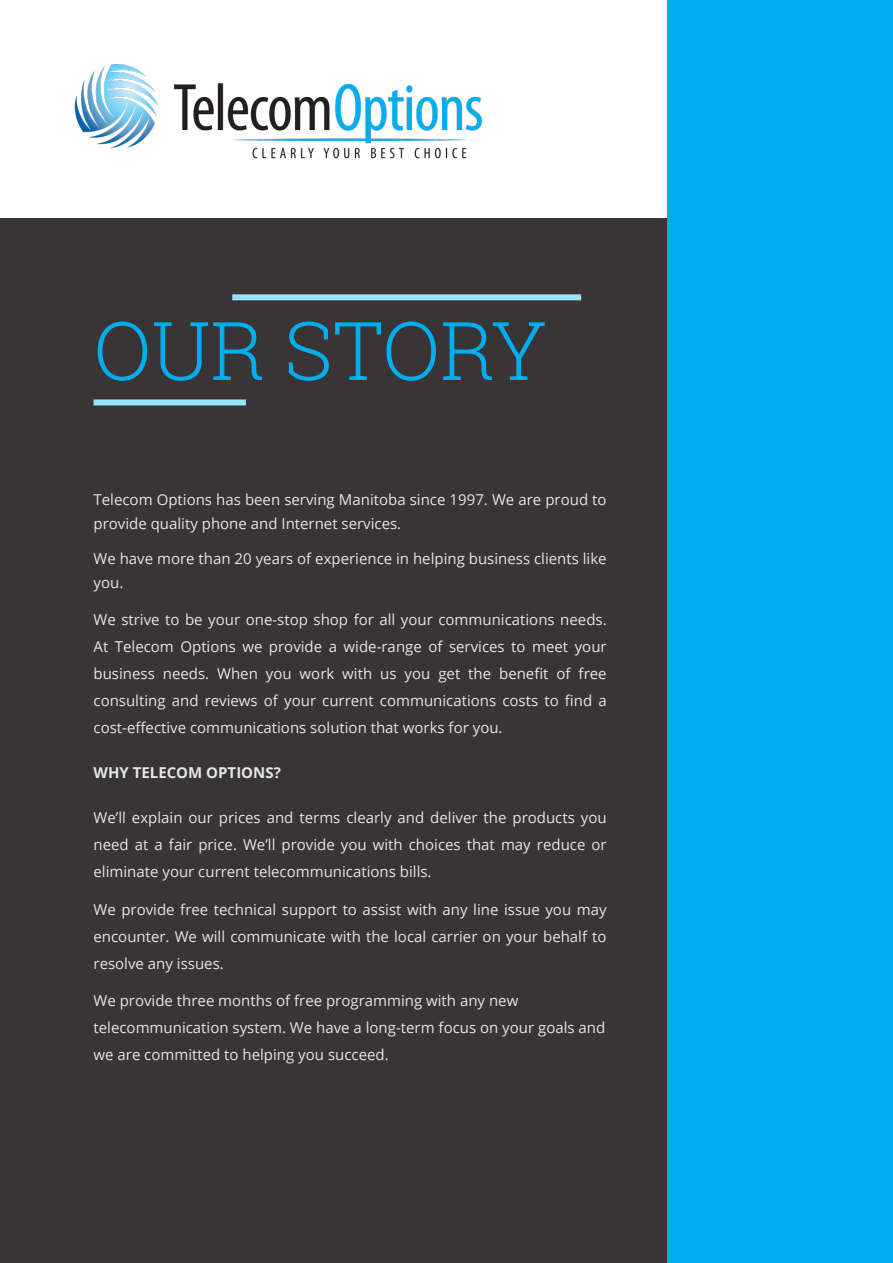
<style>
.page{position:relative;width:893px;height:1263px;background:#fff}
.page>*{position:absolute;margin:0;border:0;box-sizing:border-box;transform-origin:0 0}
.Page_Header_-_Blue{font:300 81px "Roboto Slab";color:#00aeef}
.t1{font:15px/27px "Open Sans";color:#e4e5e6}
.t2{font:700 15px "Open Sans";color:#e4e5e6}
</style>
<div class="page">
<div style="left:0;top:218px;width:677px;height:1045px;background:#393536"></div>
<img style="left:74px;top:65px;width:408px;height:94px">
<div style="left:94px;top:399px;width:152px;height:6px;background:#97e5fa"></div>
<div style="left:232px;top:294px;width:349px;height:6px;background:#97e5fa"></div>
<div style="left:668px;top:0;width:225px;height:1263px;background:#00aeef"></div>
<p class="Page_Header_-_Blue" style="left:94px;top:295px;width:455px">OUR STORY</p>
<p class="t1" style="left:94px;top:487px;width:515px;line-height:24px">Telecom Options has been serving Manitoba since 1997. We are proud to provide quality phone and Internet services.</p>
<p class="t1" style="left:94px;top:546px;width:515px;line-height:24px">We have more than 20 years of experience in helping business clients like you.</p>
<p class="t1" style="left:94px;top:606px;width:515px;text-align:justify">We strive to be your one-stop shop for all your communications needs.<br>At Telecom Options we provide a wide-range of services to meet your business needs. When you work with us you get the benefit of free consulting and reviews of your current communications costs to find a cost-effective communications solution that works for you.</p>
<p class="t2" style="left:94px;top:762px;width:189px">WHY TELECOM OPTIONS?</p>
<p class="t1" style="left:94px;top:804px;width:515px;text-align:justify">We’ll explain our prices and terms clearly and deliver the products you need at a fair price. We’ll provide you with choices that may reduce or eliminate your current telecommunications bills.</p>
<p class="t1" style="left:94px;top:895px;width:515px;text-align:justify">We provide free technical support to assist with any line issue you may encounter. We will communicate with the local carrier on your behalf to resolve any issues.</p>
<p class="t1" style="left:94px;top:987px;width:513px">We provide three months of free programming with any new telecommunication system. We have a long-term focus on your goals and we are committed to helping you succeed.</p>
</div>
